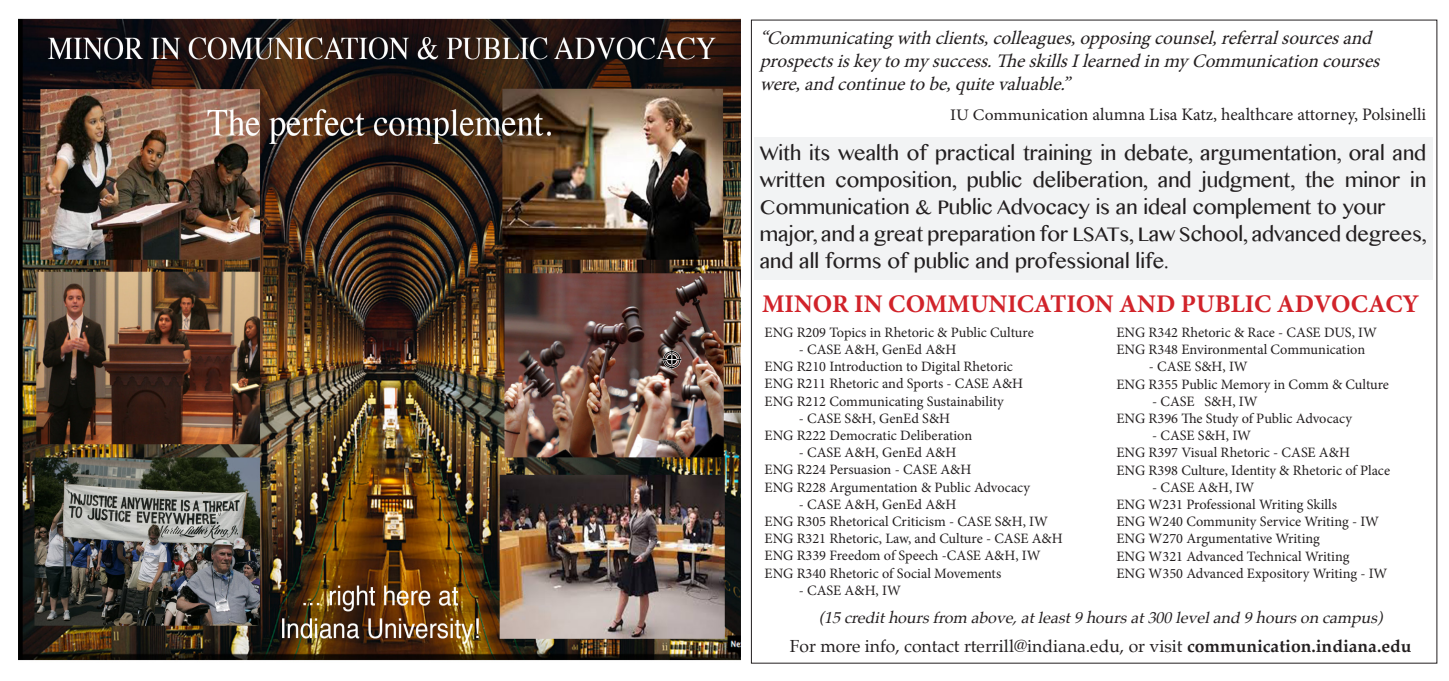
<style>
.page{position:relative;width:1449px;height:681px;background:#fff}
.page>*{position:absolute;margin:0;border:0;box-sizing:border-box;transform-origin:0 0}
.t1{font:28.7px/26.9px "Sinhala MN";color:#231f20}
.t2{font:700 25.38px "Minion Pro";color:#d1232a}
.t3{font:italic 19.07px/22.9px "Minion Pro";color:#231f20}
.t4{font:17.5px "Palatino";color:#231f20}
.t5{font:17.5px "Minion Pro";letter-spacing:-.005em;color:#231f20}
.t6{font:italic 15.92px "Palatino";color:#231f20}
.t7{font:14.35px/17.2px "Minion Pro";color:#231f20}
.s1{font-size:16.1px}
.s2{font-weight:700}
</style>
<div class="page">
<img style="left:19px;top:18px;width:721px;height:643px">
<div style="left:755px;top:137px;width:678px;height:142px;background:#f2f3f4"></div>
<svg style="left:662px;top:350px;width:19px;height:19px"></svg>
<p class="t3" style="left:760px;top:26px;width:627px">“Communicatingwithclients,colleagues,opposingcounsel,referralsourcesand prospectsiskeytomysuccess.TheskillsIlearnedinmyCommunicationcourses were,andcontinuetobe,quitevaluable.”</p>
<p class="t5" style="left:950px;top:103px;width:478px"><span class="s1">IU Commun</span>ication alumna Lisa Katz, healthcare attorney, Polsinelli</p>
<p class="t1" style="left:760px;top:140px;width:669px">With its wealth of practical training in debate, argumentation, oral and written composition, public deliberation, and judgment, the minor in Communication &amp; Public Advocacy is an ideal complement to your major, and a great preparation for LSATs, Law School, advanced degrees, and all forms of public and professional life.</p>
<p class="t2" style="left:762px;top:286px;width:659px">MINOR IN COMMUNICATION AND PUBLIC ADVOCACY</p>
<p class="t7" style="left:1116px;top:324px;width:262px">ENG R342 Rhetoric &amp; Race - CASE DUS, IW<br>ENG R348 Environmental Communication</p>
<p class="t7" style="left:1116px;top:358px;width:274px;text-indent:32px">- CASE S&amp;H, IW<br>ENG R355 Public Memory in Comm &amp; Culture</p>
<p class="t7" style="left:1116px;top:392px;width:237px;text-indent:36px">- CASE S&amp;H, IW<br>ENG R396 The Study of Public Advocacy</p>
<p class="t7" style="left:1116px;top:427px;width:275px;text-indent:36px">- CASE S&amp;H, IW<br>ENG R397 Visual Rhetoric - CASE A&amp;H<br>ENG R398 Culture, Identity &amp; Rhetoric of Place</p>
<p class="t7" style="left:1116px;top:478px;width:273px;text-indent:36px">- CASE A&amp;H, IW<br>ENG W231 Professional Writing Skills<br>ENG W240 Community Service Writing - IW ENG W270 Argumentative Writing<br>ENG W321 Advanced Technical Writing<br>ENG W350 Advanced Expository Writing - IW</p>
<p class="t7" style="left:765px;top:323px;width:271px">ENG R209 Topics in Rhetoric &amp; Public Culture</p>
<p class="t7" style="left:765px;top:341px;width:260px;text-indent:34px">- CASE A&amp;H, GenEd A&amp;H<br>ENG R210 Introduction to Digital Rhetoric ENG R211 Rhetoric and Sports - CASE A&amp;H ENG R212 Communicating Sustainability</p>
<p class="t7" style="left:765px;top:409px;width:209px;text-indent:34px">- CASE S&amp;H, GenEd S&amp;H<br>ENG R222 Democratic Deliberation</p>
<p class="t7" style="left:765px;top:444px;width:267px;text-indent:34px">- CASE A&amp;H, GenEd A&amp;H<br>ENG R224 Persuasion - CASE A&amp;H<br>ENG R228 Argumentation &amp; Public Advocacy</p>
<p class="t7" style="left:765px;top:495px;width:300px;text-indent:34px">- CASE A&amp;H, GenEd A&amp;H<br>ENG R305 Rhetorical Criticism - CASE S&amp;H, IW ENG R321 Rhetoric, Law, and Culture - CASE A&amp;H ENG R339 Freedom of Speech -CASE A&amp;H, IW ENG R340 Rhetoric of Social Movements</p>
<p class="t7" style="left:799px;top:581px;width:104px">- CASE A&amp;H, IW</p>
<p class="t6" style="left:819px;top:603px;width:570px">(15credithoursfrom above,atleast9hoursat300leveland 9hoursoncampus)</p>
<p class="t4" style="left:790px;top:631px;width:623px">For more info, contact rterrill@indiana.edu, or visit <span class="s2">communication.indiana.edu</span></p>
</div>
